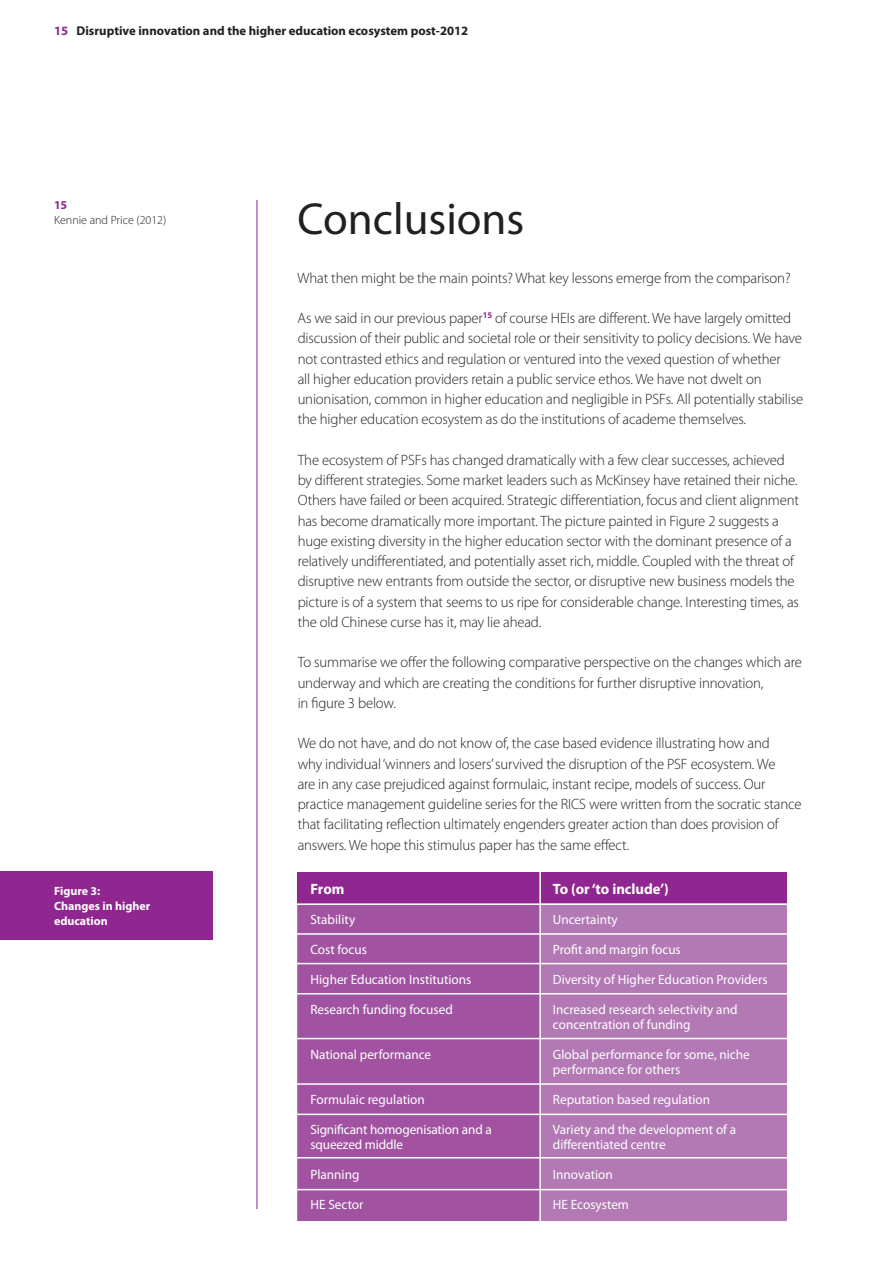
<style>
.page{position:relative;width:893px;height:1263px;background:#fff}
.page>*{position:absolute;margin:0;border:0;box-sizing:border-box;transform-origin:0 0}
.t1{font:45px "Myriad Pro";color:#231f20}
.t2{font:300 15px/20.2px "Myriad Pro";letter-spacing:-.01em;color:#231f20}
.t3{font:700 15px "Myriad Pro";color:#fff}
.t4{font:13.5px/15px "Myriad Pro";color:#fff}
.t5{font:700 12.75px "Myriad Pro";color:#231f20}
.t6{font:700 12px/15px "Myriad Pro";color:#fff}
.t7{font:300 12px "Myriad Pro";color:#231f20}
.t8{font:700 12px "Myriad Pro";color:#90268f}
.s1{color:#90268f}
</style>
<div class="page">
<hr style="left:257px;top:200px;width:1px;height:1009px;background:#90268f">
<div style="left:298px;top:875px;width:489px;height:346px;background:#b279b4"></div>
<div style="left:298px;top:873px;width:242px;height:348px;background:#a153a1"></div>
<hr style="left:290px;top:933px;width:504px;height:2px;background:#fff">
<hr style="left:289px;top:963px;width:505px;height:1px;background:#fff">
<hr style="left:290px;top:993px;width:504px;height:1px;background:#fff">
<hr style="left:290px;top:1038px;width:503px;height:1px;background:#fff">
<hr style="left:289px;top:1113px;width:504px;height:2px;background:#fff">
<hr style="left:286px;top:1083px;width:509px;height:2px;background:#fff">
<hr style="left:289px;top:1157px;width:503px;height:1px;background:#fff">
<hr style="left:291px;top:1189px;width:510px;height:1px;background:#fff">
<hr style="left:294px;top:903px;width:501px;height:2px;background:#fff">
<div style="left:298px;top:873px;width:489px;height:30px;background:#90268f"></div>
<hr style="left:539px;top:864px;width:2px;height:365px;background:#fff">
<div style="left:0;top:872px;width:213px;height:68px;background:#90268f"></div>
<p class="t5" style="left:54px;top:22px;width:416px"><span class="s1">15</span> Disruptive innovation and the higher education ecosystem post-2012</p>
<p class="t8" style="left:54px;top:197px;width:15px">15</p>
<p class="t7" style="left:54px;top:213px;width:114px">Kennie and Price (2012)</p>
<p class="t6" style="left:54px;top:883px;width:98px">Figure 3:<br>Changes in higher education</p>
<h1 class="t1" style="left:298px;top:191px;width:228px">Conclusions</h1>
<p class="t2" style="left:298px;top:268px;width:494px">What then might be the main points? What key lessons emerge from the comparison?</p>
<p class="t2" style="left:298px;top:308px;width:507px">As we said in our previous paper<sup>15</sup> of course HEIs are different. We have largely omitted discussion of their public and societal role or their sensitivity to policy decisions. We have not contrasted ethics and regulation or ventured into the vexed question of whether<br>all higher education providers retain a public service ethos. We have not dwelt on unionisation, common in higher education and negligible in PSFs. All potentially stabilise the higher education ecosystem as do the institutions of academe themselves.</p>
<p class="t2" style="left:298px;top:450px;width:503px">The ecosystem of PSFs has changed dramatically with a few clear successes, achieved by different strategies. Some market leaders such as McKinsey have retained their niche.<br>Others have failed or been acquired. Strategic differentiation, focus and client alignment has become dramatically more important. The picture painted in Figure 2 suggests a huge existing diversity in the higher education sector with the dominant presence of a relatively undifferentiated, and potentially asset rich, middle. Coupled with the threat of disruptive new entrants from outside the sector, or disruptive new business models the picture is of a system that seems to us ripe for considerable change. Interesting times, as the old Chinese curse has it, may lie ahead.</p>
<p class="t2" style="left:298px;top:652px;width:506px">To summarise we offer the following comparative perspective on the changes which are underway and which are creating the conditions for further disruptive innovation,<br>in figure 3 below.</p>
<p class="t2" style="left:298px;top:733px;width:505px">We do not have, and do not know of, the case based evidence illustrating how and<br>why individual ‘winners and losers’ survived the disruption of the PSF ecosystem. We<br>are in any case prejudiced against formulaic, instant recipe, models of success. Our practice management guideline series for the RICS were written from the socratic stance that facilitating reflection ultimately engenders greater action than does provision of answers. We hope this stimulus paper has the same effect.</p>
<p class="t3" style="left:310px;top:879px;width:36px">From</p>
<p class="t4" style="left:310px;top:911px;width:46px">Stability</p>
<p class="t4" style="left:310px;top:941px;width:58px">Cost focus</p>
<p class="t4" style="left:310px;top:971px;width:163px">Higher Education Institutions</p>
<p class="t4" style="left:310px;top:1001px;width:144px">Research funding focused</p>
<p class="t4" style="left:310px;top:1046px;width:122px">National performance</p>
<p class="t4" style="left:310px;top:1091px;width:116px">Formulaic regulation</p>
<p class="t4" style="left:310px;top:1121px;width:183px">Significant homogenisation and a squeezed middle</p>
<p class="t4" style="left:310px;top:1166px;width:50px">Planning</p>
<p class="t4" style="left:310px;top:1196px;width:55px">HE Sector</p>
<p class="t3" style="left:553px;top:879px;width:117px">To (or ‘to include’)</p>
<p class="t4" style="left:553px;top:911px;width:66px">Uncertainty</p>
<p class="t4" style="left:553px;top:941px;width:129px">Profit and margin focus</p>
<p class="t4" style="left:553px;top:971px;width:216px">Diversity of Higher Education Providers</p>
<p class="t4" style="left:553px;top:1001px;width:186px">Increased research selectivity and concentration of funding</p>
<p class="t4" style="left:553px;top:1046px;width:198px">Global performance for some, niche performance for others</p>
<p class="t4" style="left:553px;top:1091px;width:159px">Reputation based regulation</p>
<p class="t4" style="left:553px;top:1121px;width:185px">Variety and the development of a differentiated centre</p>
<p class="t4" style="left:553px;top:1166px;width:61px">Innovation</p>
<p class="t4" style="left:553px;top:1196px;width:78px">HE Ecosystem</p>
</div>
